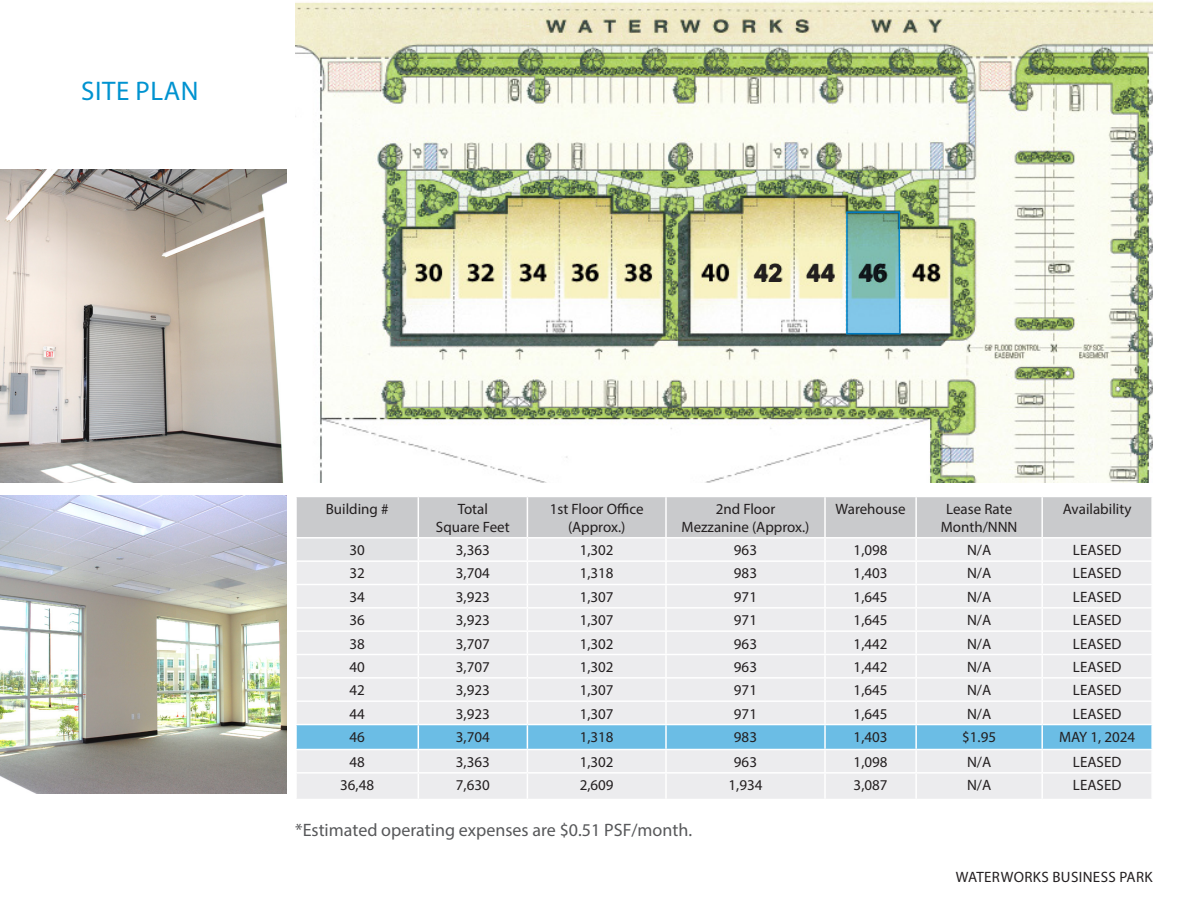
<style>
.page{position:relative;width:1188px;height:918px;background:#fff}
.page>*{position:absolute;margin:0;border:0;box-sizing:border-box;transform-origin:0 0}
.subheads{font:27px "Myriad Pro";letter-spacing:.02em;color:#0093d0}
.t1{font:700 25.5px "Arial";color:#231f20}
.grey_bullets{font:18px "Myriad Pro";color:#57585a}
.t2{font:15px/18px "Myriad Pro";color:#231f20;text-align:center}
.t3{font:15px "Myriad Pro";letter-spacing:.025em;color:#231f20}
</style>
<div class="page">
<svg style="left:296px;top:497px;width:856px;height:302px;background:#dee5e9"></svg>
<hr style="left:665px;top:725px;width:2px;height:24px;background:#fff">
<hr style="left:824px;top:725px;width:2px;height:24px;background:#fff">
<hr style="left:915px;top:725px;width:2px;height:24px;background:#fff">
<hr style="left:1041px;top:725px;width:2px;height:24px;background:#fff">
<img style="left:0;top:170px;width:286px;height:313px">
<img style="left:0;top:496px;width:286px;height:298px">
<img style="left:295px;top:1px;width:858px;height:482px">
<svg style="left:845px;top:211px;width:57px;height:124px;background:#72b0b5"></svg>
<p class="subheads" style="left:81px;top:74px;width:119px">SITE PLAN</p>
<p class="t1" style="left:754px;top:255px;width:30px">42</p>
<p class="t1" style="left:807px;top:255px;width:30px">44</p>
<p class="t1" style="left:858px;top:255px;width:30px">46</p>
<p class="t2" style="left:326px;top:500px;width:64px">Building #</p>
<p class="t2" style="left:436px;top:500px;width:75px">Total<br>Square Feet</p>
<p class="t2" style="left:550px;top:500px;width:95px">1st Floor Office (Approx.)</p>
<p class="t2" style="left:682px;top:500px;width:129px">2nd Floor<br>Mezzanine (Approx.)</p>
<p class="t2" style="left:836px;top:500px;width:71px">Warehouse</p>
<p class="t2" style="left:946px;top:500px;width:68px">Lease Rate</p>
<p class="t2" style="left:941px;top:518px;width:78px">Month/NNN</p>
<p class="t2" style="left:1063px;top:500px;width:70px">Availability</p>
<p class="t2" style="left:349px;top:541px;width:17px">30</p>
<p class="t2" style="left:456px;top:541px;width:35px">3,363</p>
<p class="t2" style="left:580px;top:541px;width:35px">1,302</p>
<p class="t2" style="left:734px;top:541px;width:25px">963</p>
<p class="t2" style="left:854px;top:541px;width:35px">1,098</p>
<p class="t2" style="left:967px;top:541px;width:26px">N/A</p>
<p class="t2" style="left:1073px;top:541px;width:50px">LEASED</p>
<p class="t2" style="left:349px;top:564px;width:17px">32</p>
<p class="t2" style="left:456px;top:564px;width:35px">3,704</p>
<p class="t2" style="left:580px;top:564px;width:35px">1,318</p>
<p class="t2" style="left:734px;top:564px;width:25px">983</p>
<p class="t2" style="left:854px;top:564px;width:35px">1,403</p>
<p class="t2" style="left:967px;top:564px;width:26px">N/A</p>
<p class="t2" style="left:1073px;top:564px;width:50px">LEASED</p>
<p class="t2" style="left:349px;top:588px;width:17px">34</p>
<p class="t2" style="left:456px;top:588px;width:35px">3,923</p>
<p class="t2" style="left:580px;top:588px;width:35px">1,307</p>
<p class="t2" style="left:734px;top:588px;width:25px">971</p>
<p class="t2" style="left:854px;top:588px;width:35px">1,645</p>
<p class="t2" style="left:967px;top:588px;width:26px">N/A</p>
<p class="t2" style="left:1073px;top:588px;width:50px">LEASED</p>
<p class="t2" style="left:349px;top:611px;width:17px">36</p>
<p class="t2" style="left:456px;top:611px;width:35px">3,923</p>
<p class="t2" style="left:580px;top:611px;width:35px">1,307</p>
<p class="t2" style="left:734px;top:611px;width:25px">971</p>
<p class="t2" style="left:854px;top:611px;width:35px">1,645</p>
<p class="t2" style="left:967px;top:611px;width:26px">N/A</p>
<p class="t2" style="left:1073px;top:611px;width:50px">LEASED</p>
<p class="t2" style="left:349px;top:634px;width:17px">38</p>
<p class="t2" style="left:456px;top:634px;width:35px">3,707</p>
<p class="t2" style="left:580px;top:634px;width:35px">1,302</p>
<p class="t2" style="left:734px;top:634px;width:25px">963</p>
<p class="t2" style="left:854px;top:634px;width:35px">1,442</p>
<p class="t2" style="left:967px;top:634px;width:26px">N/A</p>
<p class="t2" style="left:1073px;top:634px;width:50px">LEASED</p>
<p class="t2" style="left:349px;top:658px;width:17px">40</p>
<p class="t2" style="left:456px;top:658px;width:35px">3,707</p>
<p class="t2" style="left:580px;top:658px;width:35px">1,302</p>
<p class="t2" style="left:734px;top:658px;width:25px">963</p>
<p class="t2" style="left:854px;top:658px;width:35px">1,442</p>
<p class="t2" style="left:967px;top:657px;width:26px">N/A</p>
<p class="t2" style="left:1073px;top:657px;width:50px">LEASED</p>
<p class="t2" style="left:349px;top:681px;width:17px">42</p>
<p class="t2" style="left:456px;top:681px;width:35px">3,923</p>
<p class="t2" style="left:580px;top:681px;width:35px">1,307</p>
<p class="t2" style="left:734px;top:681px;width:25px">971</p>
<p class="t2" style="left:854px;top:681px;width:35px">1,645</p>
<p class="t2" style="left:967px;top:681px;width:26px">N/A</p>
<p class="t2" style="left:1073px;top:681px;width:50px">LEASED</p>
<p class="t2" style="left:349px;top:704px;width:17px">44</p>
<p class="t2" style="left:456px;top:704px;width:35px">3,923</p>
<p class="t2" style="left:580px;top:704px;width:35px">1,307</p>
<p class="t2" style="left:734px;top:704px;width:25px">971</p>
<p class="t2" style="left:854px;top:704px;width:35px">1,645</p>
<p class="t2" style="left:967px;top:704px;width:26px">N/A</p>
<p class="t2" style="left:1073px;top:704px;width:50px">LEASED</p>
<p class="t2" style="left:349px;top:728px;width:17px">46</p>
<p class="t2" style="left:456px;top:728px;width:35px">3,704</p>
<p class="t2" style="left:580px;top:728px;width:35px">1,318</p>
<p class="t2" style="left:734px;top:728px;width:25px">983</p>
<p class="t2" style="left:854px;top:728px;width:35px">1,403</p>
<p class="t2" style="left:962px;top:728px;width:35px">$1.95</p>
<p class="t2" style="left:1059px;top:728px;width:77px">MAY 1, 2024</p>
<p class="t2" style="left:349px;top:753px;width:17px">48</p>
<p class="t2" style="left:456px;top:753px;width:35px">3,363</p>
<p class="t2" style="left:580px;top:753px;width:35px">1,302</p>
<p class="t2" style="left:734px;top:753px;width:25px">963</p>
<p class="t2" style="left:854px;top:753px;width:35px">1,098</p>
<p class="t2" style="left:967px;top:753px;width:26px">N/A</p>
<p class="t2" style="left:1073px;top:753px;width:50px">LEASED</p>
<p class="t2" style="left:340px;top:776px;width:35px">36,48</p>
<p class="t2" style="left:456px;top:776px;width:35px">7,630</p>
<p class="t2" style="left:580px;top:776px;width:35px">2,609</p>
<p class="t2" style="left:729px;top:776px;width:35px">1,934</p>
<p class="t2" style="left:854px;top:776px;width:35px">3,087</p>
<p class="t2" style="left:967px;top:776px;width:26px">N/A</p>
<p class="t2" style="left:1073px;top:776px;width:50px">LEASED</p>
<p class="grey_bullets" style="left:295px;top:819px;width:398px">*Estimated operating expenses are $0.51 PSF/month.</p>
<p class="t3" style="left:956px;top:868px;width:198px">WATERWORKS BUSINESS PARK</p>
</div>
